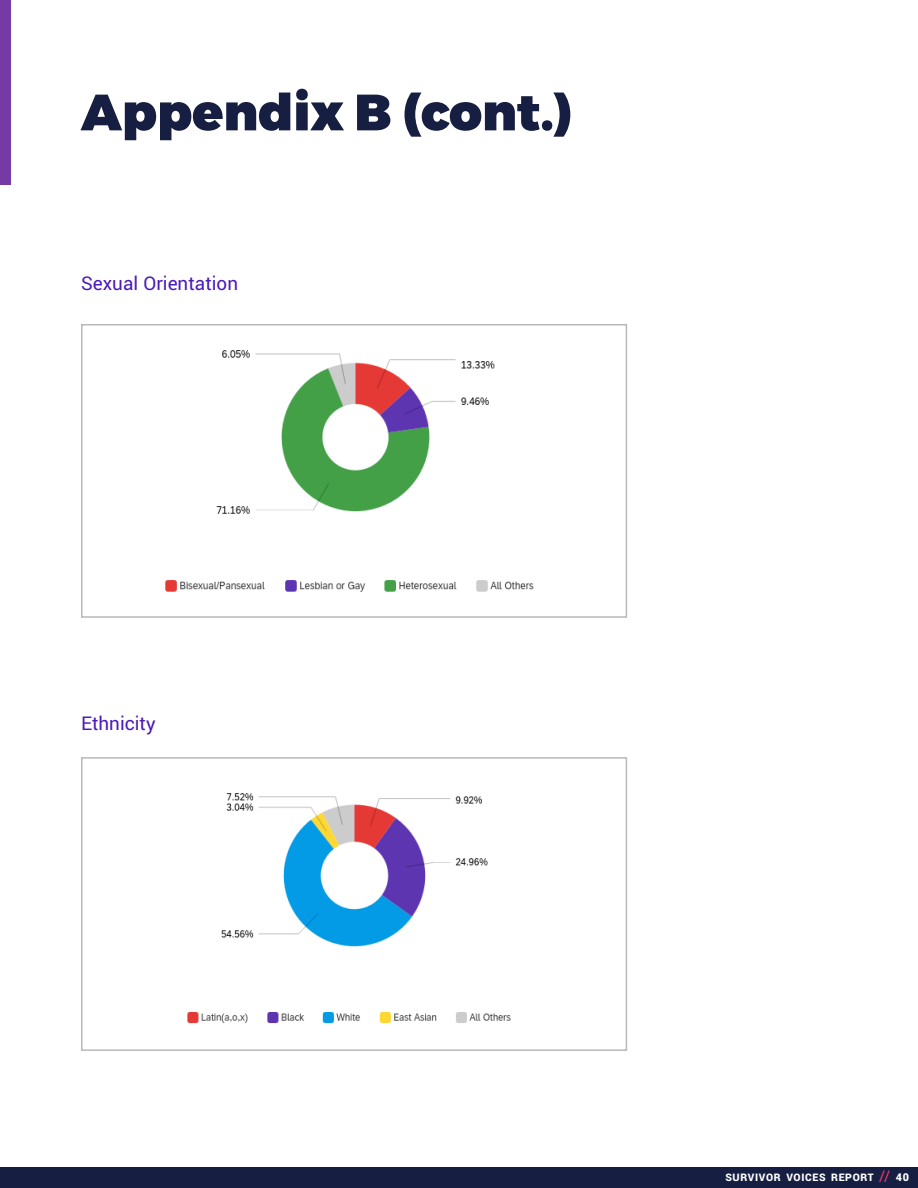
<style>
.page{position:relative;width:918px;height:1188px;background:#fff}
.page>*{position:absolute;margin:0;border:0;box-sizing:border-box;transform-origin:0 0}
.t1{font:900 51px "Montserrat";color:#161e41}
.t2{font:21px "Yantramanav";color:#4b1ab8}
.t3{font:900 11.55px "Yantramanav";letter-spacing:.055em;color:#fff}
.s1{font-weight:400;font-size:16.5px;color:#fd3b65}
.s2{font-size:12px}
</style>
<div class="page">
<div style="left:0;top:1168px;width:918px;height:20px;background:#161e41"></div>
<div style="left:0;top:0;width:11px;height:184px;background:#763aa4"></div>
<img style="left:165px;top:350px;width:369px;height:242px">
<div style="left:81px;top:324px;width:546px;height:294px;border:2px solid #b8b9b9"></div>
<img style="left:187px;top:793px;width:324px;height:231px">
<div style="left:81px;top:757px;width:546px;height:294px;border:2px solid #b8b9b9"></div>
<h1 class="t1" style="left:81px;top:80px;width:493px">Appendix B (cont.)</h1>
<p class="t2" style="left:81px;top:270px;width:159px">Sexual Orientation</p>
<p class="t2" style="left:81px;top:711px;width:76px">Ethnicity</p>
<p class="t3" style="left:725px;top:1170px;width:185px">SURVIVOR VOICES REPORT <span class="s1">//</span> <span class="s2">40</span></p>
</div>
